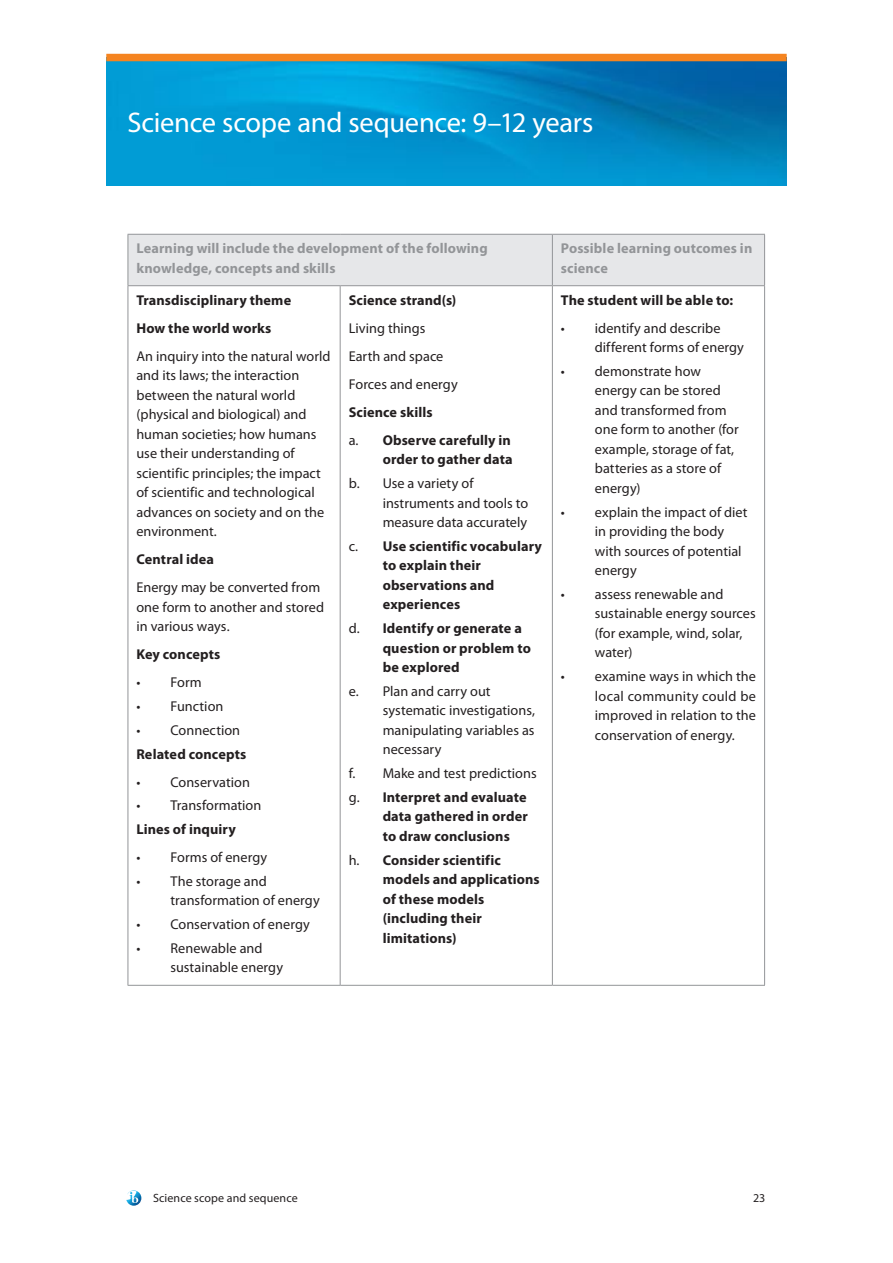
<style>
.page{position:relative;width:893px;height:1263px;background:#fff}
.page>*{position:absolute;margin:0;border:0;box-sizing:border-box;transform-origin:0 0}
.t1{font:28.5px "Myriad Pro";letter-spacing:-.01em;color:#fff}
.t2{font:14.25px/19.5px "Myriad Pro";letter-spacing:.005em;color:#231f20}
.t3{font:700 14.25px/19.5px "Myriad Pro";letter-spacing:.01em;color:#231f20}
.t4{font:700 14.25px/19.5px "Myriad Pro";letter-spacing:.005em;color:#939598}
.t5{font:12px "Myriad Pro";letter-spacing:.01em;color:#231f20}
.s1{font-weight:400}
.s2{font-weight:700}
</style>
<div class="page">
<svg style="left:126px;top:1190px;width:15px;height:16px"></svg>
<img style="left:106px;top:61px;width:681px;height:124px">
<div style="left:106px;top:54px;width:681px;height:7px;background:#f58420"></div>
<div style="left:129px;top:235px;width:635px;height:50px;background:#e6e7e9"></div>
<hr style="left:128px;top:234px;width:212px;height:1px;background:#939598">
<hr style="left:128px;top:235px;width:1px;height:50px;background:#939598">
<hr style="left:340px;top:234px;width:212px;height:1px;background:#939598">
<hr style="left:552px;top:234px;width:213px;height:1px;background:#939598">
<hr style="left:552px;top:235px;width:1px;height:50px;background:#939598">
<hr style="left:764px;top:235px;width:1px;height:50px;background:#939598">
<hr style="left:128px;top:285px;width:212px;height:1px;background:#939598">
<hr style="left:128px;top:286px;width:1px;height:699px;background:#939598">
<hr style="left:340px;top:285px;width:212px;height:1px;background:#939598">
<hr style="left:340px;top:286px;width:1px;height:699px;background:#939598">
<hr style="left:552px;top:285px;width:213px;height:1px;background:#939598">
<hr style="left:552px;top:286px;width:1px;height:699px;background:#939598">
<hr style="left:764px;top:286px;width:1px;height:699px;background:#939598">
<hr style="left:128px;top:985px;width:212px;height:1px;background:#939598">
<hr style="left:340px;top:985px;width:212px;height:1px;background:#939598">
<hr style="left:552px;top:985px;width:213px;height:1px;background:#939598">
<h1 class="t1" style="left:128px;top:105px;width:467px">Science scope and sequence: 9–12 years</h1>
<p class="t4" style="left:136px;top:238px;width:353px">Learning will include the development of the following knowledge, concepts and skills</p>
<p class="t4" style="left:561px;top:238px;width:193px">Possible learning outcomes in science</p>
<p class="t3" style="left:136px;top:286px;width:156px;line-height:28px">Transdisciplinary theme<br>How the world works</p>
<p class="t2" style="left:136px;top:346px;width:196px">An inquiry into the natural world and its laws; the interaction between the natural world (physical and biological) and human societies; how humans use their understanding of scientific principles; the impact of scientific and technological advances on society and on the environment.</p>
<p class="t3" style="left:136px;top:549px;width:79px">Central idea</p>
<p class="t2" style="left:136px;top:578px;width:189px">Energy may be converted from one form to another and stored in various ways.</p>
<p class="t3" style="left:136px;top:644px;width:85px">Key concepts</p>
<p class="t2" style="left:136px;top:673px;width:67px">• Form</p>
<p class="t2" style="left:136px;top:696px;width:89px">• Function</p>
<p class="t2" style="left:136px;top:720px;width:105px">• Connection</p>
<p class="t3" style="left:136px;top:744px;width:111px">Related concepts</p>
<p class="t2" style="left:136px;top:772px;width:115px">• Conservation</p>
<p class="t2" style="left:136px;top:796px;width:126px">• Transformation</p>
<p class="t3" style="left:136px;top:819px;width:101px">Lines of inquiry</p>
<p class="t2" style="left:136px;top:847px;width:132px">• Forms of energy</p>
<p class="t2" style="left:170px;top:871px;width:151px;text-indent:-34px">• The storage and transformation of energy</p>
<p class="t2" style="left:136px;top:914px;width:175px">• Conservation of energy</p>
<p class="t2" style="left:170px;top:938px;width:114px;text-indent:-34px">• Renewable and sustainable energy</p>
<p class="t3" style="left:561px;top:290px;width:174px">The student will be able to:</p>
<p class="t2" style="left:595px;top:318px;width:151px;text-indent:-34px">• identify and describe different forms of energy</p>
<p class="t2" style="left:595px;top:361px;width:145px;text-indent:-34px">• demonstrate how energy can be stored and transformed from one form to another (for example, storage of fat, batteries as a store of energy)</p>
<p class="t2" style="left:595px;top:502px;width:154px;text-indent:-34px">• explain the impact of diet in providing the body with sources of potential energy</p>
<p class="t2" style="left:595px;top:584px;width:162px;text-indent:-34px">• assess renewable and sustainable energy sources (for example, wind, solar, water)</p>
<p class="t2" style="left:595px;top:666px;width:163px;text-align:justify;text-indent:-34px">• examine ways in which the local community could be improved in relation to the conservation of energy.</p>
<p class="t3" style="left:349px;top:290px;width:109px">Science strand(s)</p>
<p class="t2" style="left:349px;top:314px;width:111px;line-height:28px">Living things<br>Earth and space<br>Forces and energy</p>
<p class="t3" style="left:349px;top:398px;width:164px;line-height:28px">Science skills<br><span class="s1">a.</span> Observe carefully in</p>
<p class="t3" style="left:383px;top:449px;width:131px">order to gather data</p>
<p class="t2" style="left:383px;top:473px;width:147px;text-indent:-34px">b. Use a variety of instruments and tools to measure data accurately</p>
<p class="t3" style="left:383px;top:536px;width:161px;text-indent:-34px"><span class="s1">c.</span> Use scientific vocabulary to explain their observations and experiences</p>
<p class="t3" style="left:383px;top:618px;width:150px;text-indent:-34px"><span class="s1">d.</span> Identify or generate a question or problem to be explored</p>
<p class="t2" style="left:383px;top:681px;width:154px;text-indent:-34px">e. Plan and carry out systematic investigations, manipulating variables as necessary</p>
<p class="t2" style="left:349px;top:761px;width:189px;line-height:23.7px">f. Make and test predictions g. <span class="s2">Interpret and evaluate</span></p>
<p class="t3" style="left:383px;top:806px;width:147px">data gathered in order to draw conclusions</p>
<p class="t3" style="left:383px;top:849px;width:159px;text-indent:-34px"><span class="s1">h.</span> Consider scientific models and applications of these models (including their limitations)</p>
<p class="t5" style="left:153px;top:1190px;width:146px">Science scope and sequence</p>
<p class="t5" style="left:753px;top:1190px;width:14px">23</p>
</div>
